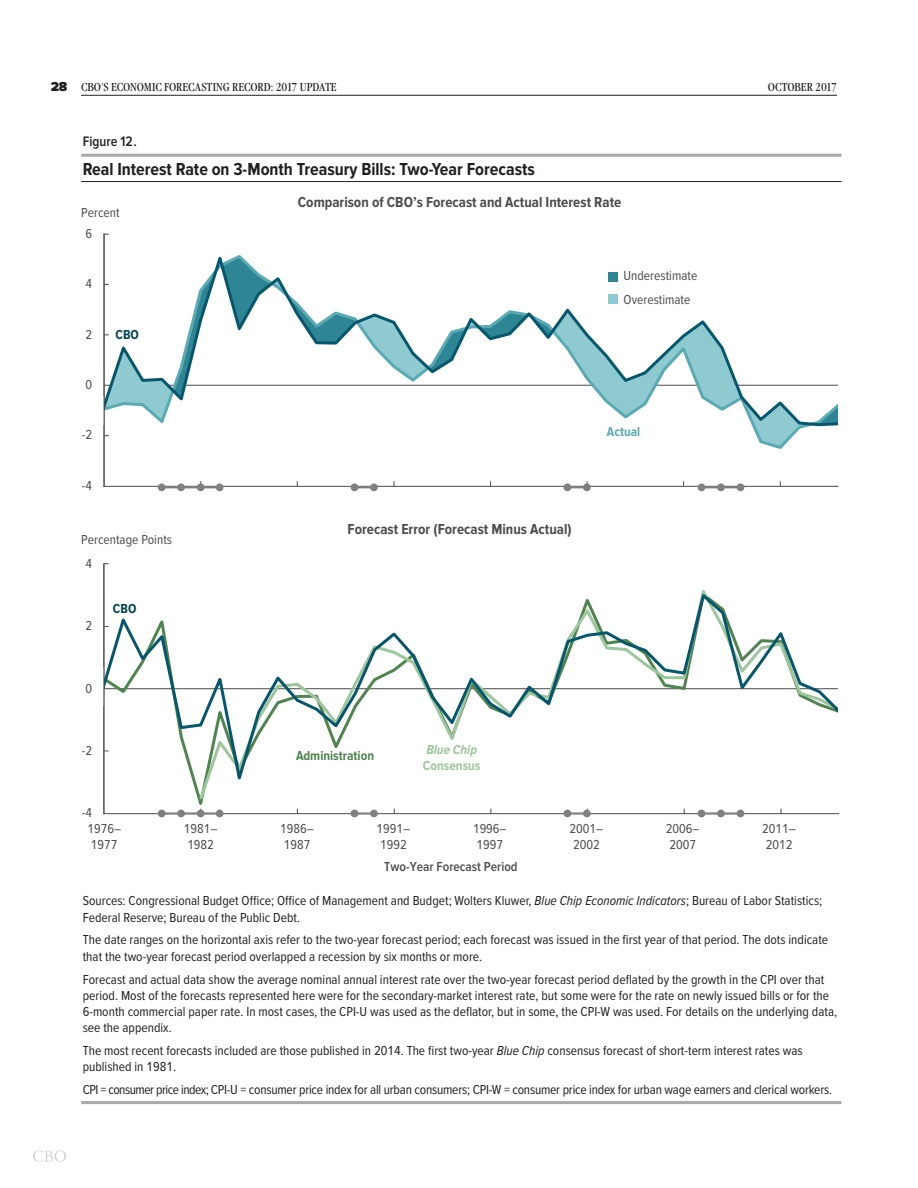
<style>
.page{position:relative;width:918px;height:1188px;background:#fff}
.page>*{position:absolute;margin:0;border:0;box-sizing:border-box;transform-origin:0 0}
.F-4_Title{font:700 18px "Proxima Nova Cond";color:#231f20}
.t1{font:700 15px "Proxima Nova Cond";color:#4c4c4c}
.t2{font:600 14.25px "Proxima Nova Cond";color:#231f20}
.N-Notes{font:13.5px/16.2px "Proxima Nova T Cond";color:#231f20}
.t3{font:13.5px/16.2px "Proxima Nova T Cond";color:#4b4b4b}
.N-Notes-Last{font:13.5px "Proxima Nova T Cond";letter-spacing:-.015em;color:#231f20}
.t4{font:600 13.5px "Proxima Nova T Cond";color:#4b4b4b}
.t5{font:700 13.5px/16.2px "Proxima Nova Cond";color:#9dc69d}
.t6{font:700 13.5px "Proxima Nova Cond";color:#4f844f}
.t7{font:700 13.5px "Proxima Nova Cond";color:#024251}
.t8{font:700 13.5px "Proxima Nova Cond";color:#59aab2}
.t9{font:12px "Garamond Modern FS";color:#231f20}
.s1{font-family:"Proxima Nova";font-weight:900;font-size:13.5px}
.s2{font-style:italic}
.s3{font-family:"Proxima Nova Cond"}
</style>
<div class="page">
<svg style="left:33px;top:1150px;width:33px;height:12px"></svg>
<hr style="left:81px;top:95px;width:756px;height:1px;background:#231f20">
<hr style="left:81px;top:154px;width:760px;height:3px;background:#a8a9ad">
<hr style="left:81px;top:181px;width:760px;height:1px;background:#231f20">
<hr style="left:81px;top:1101px;width:760px;height:3px;background:#a8a9ad">
<svg style="left:103px;top:589px;width:737px;height:227px"></svg>
<svg style="left:197px;top:589px;width:643px;height:214px"></svg>
<hr style="left:104px;top:813px;width:735px;height:1px;background:#4b4b4b">
<svg style="left:103px;top:590px;width:737px;height:201px"></svg>
<div style="left:98px;top:667px;width:6px;height:39px;background:#fff"></div>
<hr style="left:104px;top:564px;width:1px;height:250px;background:#4b4b4b">
<div style="left:838px;top:684px;width:6px;height:39px;background:#fff"></div>
<svg style="left:103px;top:428px;width:699px;height:23px"></svg>
<svg style="left:103px;top:248px;width:735px;height:180px"></svg>
<hr style="left:104px;top:486px;width:734px;height:1px;background:#4b4b4b">
<hr style="left:101px;top:396px;width:3px;height:28px;background:#fff">
<hr style="left:104px;top:234px;width:1px;height:252px;background:#4b4b4b">
<div style="left:609px;top:272px;width:9px;height:9px;background:#2e8593"></div>
<div style="left:609px;top:294px;width:9px;height:10px;background:#8fcad1"></div>
<hr style="left:162px;top:486px;width:58px;height:2px;background:#808080">
<div style="left:158px;top:483px;width:8px;height:8px;background:#808080;border-radius:50%"></div>
<div style="left:177px;top:483px;width:8px;height:8px;background:#808080;border-radius:50%"></div>
<div style="left:197px;top:483px;width:8px;height:8px;background:#808080;border-radius:50%"></div>
<div style="left:216px;top:483px;width:8px;height:8px;background:#808080;border-radius:50%"></div>
<svg style="left:358px;top:486px;width:12px;height:2px"></svg>
<div style="left:351px;top:483px;width:7px;height:8px;background:#808080;border-radius:50%"></div>
<div style="left:370px;top:483px;width:8px;height:8px;background:#808080;border-radius:50%"></div>
<hr style="left:567px;top:486px;width:20px;height:2px;background:#808080">
<div style="left:564px;top:483px;width:7px;height:8px;background:#808080;border-radius:50%"></div>
<div style="left:583px;top:483px;width:8px;height:8px;background:#808080;border-radius:50%"></div>
<hr style="left:702px;top:486px;width:39px;height:2px;background:#808080">
<div style="left:698px;top:483px;width:7px;height:8px;background:#808080;border-radius:50%"></div>
<div style="left:717px;top:483px;width:8px;height:8px;background:#808080;border-radius:50%"></div>
<div style="left:737px;top:483px;width:7px;height:8px;background:#808080;border-radius:50%"></div>
<hr style="left:162px;top:812px;width:58px;height:3px;background:#808080">
<div style="left:158px;top:810px;width:8px;height:7px;background:#808080;border-radius:50%"></div>
<div style="left:177px;top:810px;width:8px;height:7px;background:#808080;border-radius:50%"></div>
<div style="left:197px;top:810px;width:8px;height:7px;background:#808080;border-radius:50%"></div>
<div style="left:216px;top:810px;width:8px;height:7px;background:#808080;border-radius:50%"></div>
<hr style="left:355px;top:812px;width:19px;height:3px;background:#808080">
<div style="left:351px;top:810px;width:7px;height:7px;background:#808080;border-radius:50%"></div>
<div style="left:370px;top:810px;width:8px;height:7px;background:#808080;border-radius:50%"></div>
<hr style="left:567px;top:812px;width:20px;height:3px;background:#808080">
<div style="left:564px;top:810px;width:7px;height:7px;background:#808080;border-radius:50%"></div>
<div style="left:583px;top:810px;width:8px;height:7px;background:#808080;border-radius:50%"></div>
<hr style="left:702px;top:812px;width:39px;height:3px;background:#808080">
<div style="left:698px;top:810px;width:7px;height:7px;background:#808080;border-radius:50%"></div>
<div style="left:717px;top:810px;width:8px;height:7px;background:#808080;border-radius:50%"></div>
<div style="left:737px;top:810px;width:7px;height:7px;background:#808080;border-radius:50%"></div>
<p class="t9" style="left:51px;top:80px;width:189px"><span class="s1">28</span> CBO’S ECONOMIC FORECASTING RECO</p>
<p class="t9" style="left:258px;top:80px;width:80px">RD: 2017 UPDATE</p>
<p class="t9" style="left:768px;top:80px;width:71px">OCTOBER 2017</p>
<p class="t2" style="left:83px;top:134px;width:56px">Figure 12.</p>
<p class="F-4_Title" style="left:83px;top:159px;width:454px">Real Interest Rate on 3-Month Treasury Bills: Two-Year Forecasts</p>
<p class="t3" style="left:81px;top:205px;width:40px">Percent</p>
<p class="t3" style="left:85px;top:226px;width:8px">6</p>
<p class="t3" style="left:85px;top:276px;width:8px">4</p>
<p class="t3" style="left:85px;top:326px;width:8px">2</p>
<p class="t3" style="left:85px;top:377px;width:8px">0</p>
<p class="t3" style="left:82px;top:427px;width:12px">-2</p>
<p class="t3" style="left:82px;top:478px;width:12px">-4</p>
<p class="t7" style="left:115px;top:327px;width:25px">CBO</p>
<p class="t3" style="left:81px;top:532px;width:92px">Percentage Points</p>
<p class="t3" style="left:85px;top:556px;width:8px">4</p>
<p class="t3" style="left:85px;top:618px;width:8px">2</p>
<p class="t3" style="left:85px;top:680px;width:8px">0</p>
<p class="t3" style="left:82px;top:742px;width:12px">-2</p>
<p class="t3" style="left:82px;top:805px;width:12px">-4</p>
<p class="t7" style="left:113px;top:601px;width:25px">CBO</p>
<p class="t1" style="left:298px;top:194px;width:325px">Comparison of CBO’s Forecast and Actual Interest Rate</p>
<p class="t3" style="left:624px;top:265px;width:75px;line-height:23.1px">Underestimate<br>Overestimate</p>
<p class="t1" style="left:348px;top:521px;width:226px">Forecast Error (Forecast Minus Actual)</p>
<p class="t8" style="left:607px;top:424px;width:35px">Actual</p>
<p class="t6" style="left:296px;top:748px;width:80px">Administration</p>
<p class="t5" style="left:423px;top:742px;width:59px"><span class="s2">Blue Chip<br></span>Consensus</p>
<p class="t3" style="left:87px;top:821px;width:35px">1976–<br>1977</p>
<p class="t3" style="left:184px;top:821px;width:35px">1981–<br>1982</p>
<p class="t3" style="left:280px;top:821px;width:35px">1986–<br>1987</p>
<p class="t3" style="left:377px;top:821px;width:35px">1991–<br>1992</p>
<p class="t3" style="left:473px;top:821px;width:35px">1996–<br>1997</p>
<p class="t3" style="left:570px;top:821px;width:35px">2001–<br>2002</p>
<p class="t3" style="left:666px;top:821px;width:35px">2006–<br>2007</p>
<p class="t3" style="left:762px;top:821px;width:35px">2011–<br>2012</p>
<p class="t4" style="left:384px;top:858px;width:135px">Two-Year Forecast Period</p>
<p class="N-Notes" style="left:83px;top:893px;width:741px">Sources: Congressional Budget Office; Office of Management and Budget; Wolters Kluwer, <span class="s2">Blue Chip Economic Indicators</span>; Bureau of Labor Statistics;<br>Federal Reserve; Bureau of the Public Debt.</p>
<p class="N-Notes" style="left:83px;top:932px;width:747px">The date ranges on the horizontal axis refer to the two-year forecast period; each forecast was issued in the first year of that period. The dots indicate that the two-year forecast period overlapped a recession by six months or more.</p>
<p class="N-Notes" style="left:83px;top:971px;width:756px">Forecast and actual data show the average nominal annual interest rate over the two-year forecast period deflated by the growth in the CPI over that period. Most of the forecasts represented here were for the secondary-market interest rate, but some were for the rate on newly issued bills or for the 6-month commercial paper rate. In most cases, the CPI-U was used as the deflator, but in some, the CPI-W was used. For details on the underlying data, see the <span class="s3">appendix</span>.</p>
<p class="N-Notes" style="left:83px;top:1043px;width:722px">The most recent forecasts included are those published in 2014. The first two-year <span class="s2">Blue Chip</span> consensus forecast of short-term interest rates was published in 1981.</p>
<p class="N-Notes-Last" style="left:83px;top:1082px;width:751px">CPI = consumer price index; CPI-U = consumer price index for all urban consumers; CPI-W = consumer price index for urban wage earners and clerical workers.</p>
</div>
